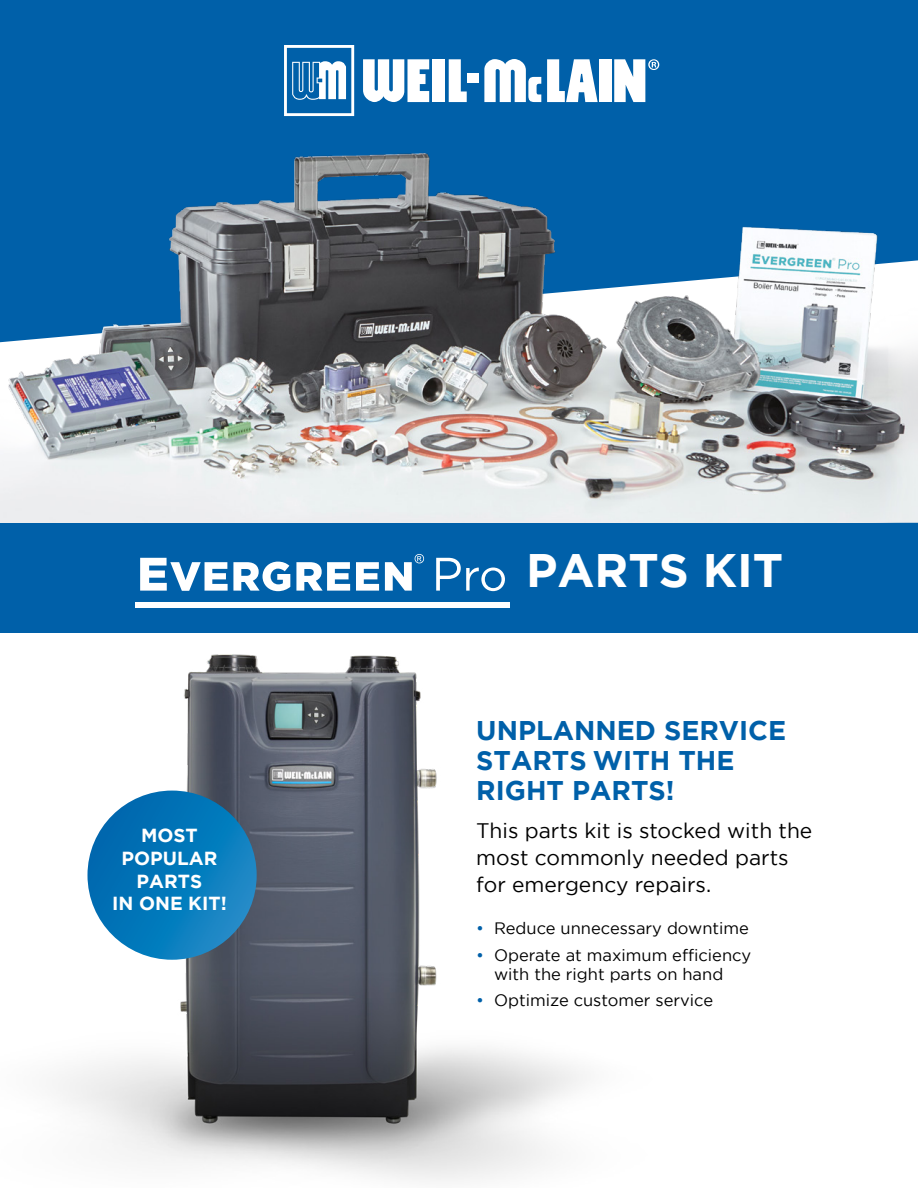
<style>
.page{position:relative;width:918px;height:1188px;background:#fff}
.page>*{position:absolute;margin:0;border:0;box-sizing:border-box;transform-origin:0 0}
.t1{font:700 46.95px "Gotham";color:#fff}
.t2{font:700 27px/30px "Gotham";color:#0060a9}
.t3{font:21px/27px "Gotham";color:#000}
.t4{font:700 18.9px/22.6px "Gotham";color:#fff;text-align:center}
.t5{font:16.5px/19.5px "Gotham";color:#000}
.s1{color:#0060a9}
</style>
<div class="page">
<img style="left:58px;top:654px;width:525px;height:527px">
<div style="left:0;top:0;width:918px;height:16px;background:#0060a9"></div>
<div style="left:0;top:523px;width:918px;height:110px;background:#0060a9"></div>
<svg style="left:87px;top:791px;width:170px;height:169px;background:#0778ba"></svg>
<img style="left:0;top:16px;width:918px;height:507px">
<div style="left:135px;top:603px;width:375px;height:5px;background:#fff"></div>
<svg style="left:140px;top:558px;width:150px;height:33px"></svg>
<svg style="left:296px;top:562px;width:54px;height:29px"></svg>
<svg style="left:356px;top:562px;width:23px;height:29px"></svg>
<svg style="left:436px;top:558px;width:69px;height:33px"></svg>
<svg style="left:385px;top:554px;width:39px;height:37px"></svg>
<p class="t4" style="left:112px;top:824px;width:116px">MOST<br>POPULAR<br>PARTS<br>IN ONE KIT!</p>
<h1 class="t1" style="left:526px;top:544px;width:259px">PARTS KIT</h1>
<h2 class="t2" style="left:476px;top:715px;width:312px">UNPLANNED SERVICE<br>STARTS WITH THE<br>RIGHT PARTS!</h2>
<p class="t3" style="left:476px;top:816px;width:338px">This parts kit is stocked with the most commonly needed parts for emergency repairs.</p>
<p class="t5" style="left:476px;top:918px;width:274px"><span class="s1">•</span> Reduce unnecessary downtime</p>
<p class="t5" style="left:494px;top:945px;width:259px;text-indent:-18px"><span class="s1">•</span> Operate at maximum efficiency with the right parts on hand</p>
<p class="t5" style="left:476px;top:990px;width:238px"><span class="s1">•</span> Optimize customer service</p>
</div>
